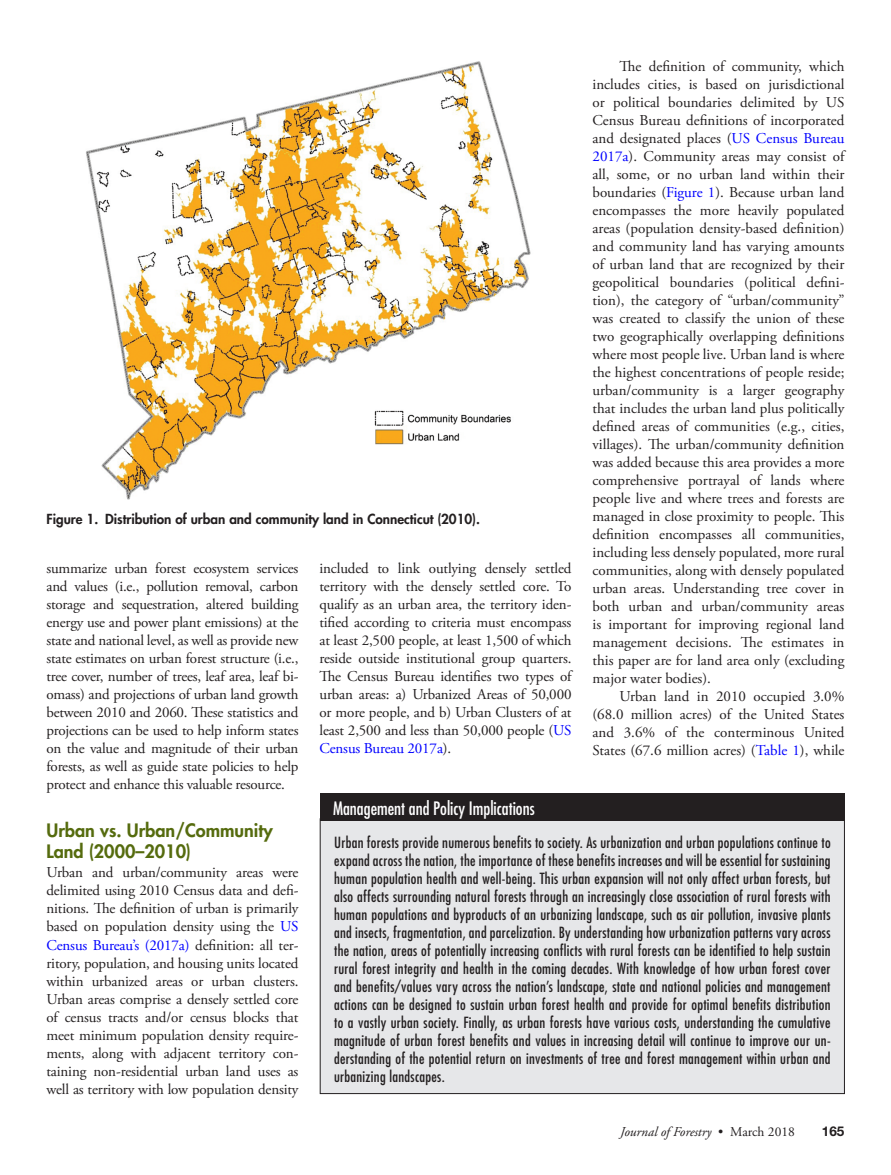
<style>
.page{position:relative;width:891px;height:1175px;background:#fff}
.page>*{position:absolute;margin:0;border:0;box-sizing:border-box;transform-origin:0 0}
.t1{font:800 18px/21px "Futura Std";color:#556b0e}
.t2{font:condensed 18px "Futura Std";color:#fff}
.t3{font:15px/18px "Adobe Garamond Pro";letter-spacing:-.01em;color:#231f20;text-align:justify}
.t4{font:condensed 15px/18px "Futura Std";letter-spacing:.02em;color:#231f20;text-align:justify}
.t5{font:800 13.5px "Futura Std";color:#231f20}
.t6{font:italic 13.5px "Adobe Garamond Pro";color:#231f20}
.t7{font:700 13.5px "Helvetica Neue LT Std";color:#231f20}
.s1{color:#00f}
.s2{font-style:normal}
</style>
<div class="page">
<img style="left:86px;top:61px;width:445px;height:439px">
<div style="left:320px;top:818px;width:524px;height:275px;background:#e6e7e9"></div>
<div style="left:320px;top:793px;width:525px;height:27px;background:#231f20"></div>
<p class="t3" style="left:592px;top:58px;width:255px;text-indent:27px">The definition of community, which includes cities, is based on jurisdictional or political boundaries delimited by US Census Bureau definitions of incorporated and designated places (<span class="s1">US Census Bureau 2017a</span>). Community areas may consist of all, some, or no urban land within their boundaries (<span class="s1">Figure 1</span>). Because urban land encompasses the more heavily populated areas (population density-based definition) and community land has varying amounts of urban land that are recognized by their geopolitical boundaries (political defini&shy;tion), the category of “urban/community” was created to classify the union of these two geographically overlapping definitions where most people live. Urban land is where the highest concentrations of people reside; urban/community is a larger geography that includes the urban land plus politically defined areas of communities (e.g., cities, villages). The urban/community definition was added because this area provides a more comprehensive portrayal of lands where people live and where trees and forests are managed in close proximity to people. This definition encompasses all communities, including less densely populated, more rural communities, along with densely populated urban areas. Understanding tree cover in both urban and urban/community areas is important for improving regional land management decisions. The estimates in this paper are for land area only (excluding major water bodies).</p>
<p class="t3" style="left:592px;top:688px;width:254px;text-indent:27px">Urban land in 2010 occupied 3.0% (68.0 million acres) of the United States and 3.6% of the conterminous United States (67.6 million acres) (<span class="s1">Table 1</span>), while</p>
<p class="t5" style="left:46px;top:511px;width:435px">Figure 1. Distribution of urban and community land in Connecticut (2010).</p>
<p class="t3" style="left:320px;top:559px;width:255px">included to link outlying densely settled territory with the densely settled core. To qualify as an urban area, the territory iden&shy;tified according to criteria must encompass at least 2,500 people, at least 1,500 of which reside outside institutional group quarters.<br>The Census Bureau identifies two types of urban areas: a) Urbanized Areas of 50,000 or more people, and b) Urban Clusters of at least 2,500 and less than 50,000 people (<span class="s1">US Census Bureau 2017a</span>).</p>
<p class="t3" style="left:46px;top:559px;width:254px">summarize urban forest ecosystem services and values (i.e., pollution removal, carbon storage and sequestration, altered building energy use and power plant emissions) at the state and national level, as well as provide new state estimates on urban forest structure (i.e., tree cover, number of trees, leaf area, leaf bi&shy;omass) and projections of urban land growth between 2010 and 2060. These statistics and projections can be used to help inform states on the value and magnitude of their urban forests, as well as guide state policies to help protect and enhance this valuable resource.</p>
<p class="t1" style="left:46px;top:819px;width:228px">Urban vs. Urban/Community<br>Land (2000–2010)</p>
<p class="t3" style="left:46px;top:864px;width:254px">Urban and urban/community areas were delimited using 2010 Census data and defi&shy;nitions. The definition of urban is primarily based on population density using the <span class="s1">US Census Bureau’s (2017a)</span> definition: all ter&shy;ritory, population, and housing units located within urbanized areas or urban clusters.<br>Urban areas comprise a densely settled core of census tracts and/or census blocks that meet minimum population density require&shy;ments, along with adjacent territory con&shy;taining non-residential urban land uses as well as territory with low population density</p>
<p class="t2" style="left:333px;top:797px;width:203px">Management and Policy Implications</p>
<p class="t4" style="left:334px;top:833px;width:498px">Urban forests provide numerous benefits to society. As urbanization and urban populations continue to expand across the nation, the importance of these benefits increases and will be essential for sustaining human population health and well-being. This urban expansion will not only affect urban forests, but also affects surrounding natural forests through an increasingly close association of rural forests with human populations and byproducts of an urbanizing landscape, such as air pollution, invasive plants and insects, fragmentation, and parcelization. By understanding how urbanization patterns vary across the nation, areas of potentially increasing conflicts with rural forests can be identified to help sustain rural forest integrity and health in the coming decades. With knowledge of how urban forest cover and benefits/values vary across the nation’s landscape, state and national policies and management actions can be designed to sustain urban forest health and provide for optimal benefits distribution to a vastly urban society. Finally, as urban forests have various costs, understanding the cumulative magnitude of urban forest benefits and values in increasing detail will continue to improve our un&shy;derstanding of the potential return on investments of tree and forest management within urban and urbanizing landscapes.</p>
<p class="t6" style="left:620px;top:1123px;width:176px">Journal of Forestry <span class="s2">• March 2018</span></p>
<p class="t7" style="left:822px;top:1122px;width:24px">165</p>
</div>
